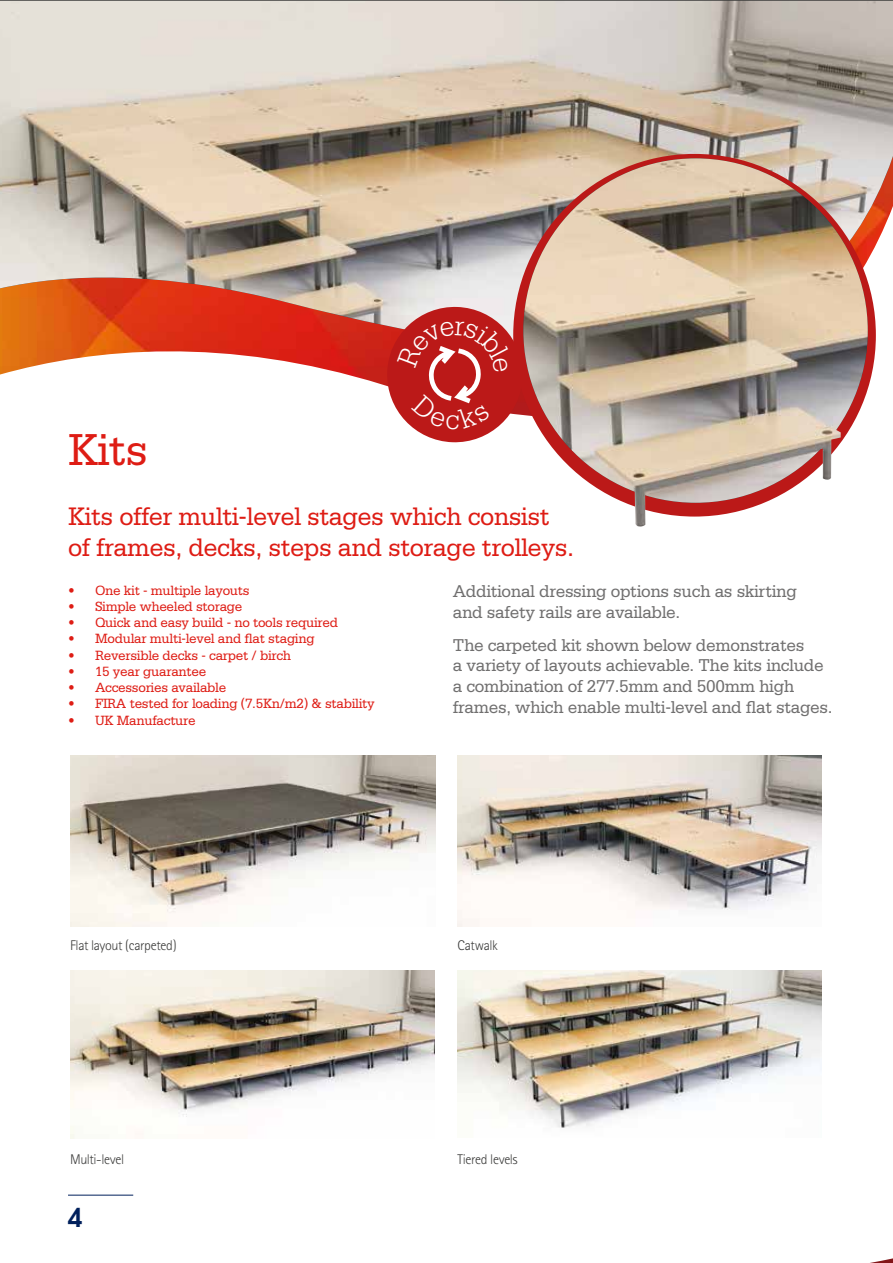
<style>
.page{position:relative;width:893px;height:1263px;background:#fff}
.page>*{position:absolute;margin:0;border:0;box-sizing:border-box;transform-origin:0 0}
.t1{font:47.25px "Serifa Std";color:#de1c14;scale:.95 1}
.t2{font:300 31.2px "Serifa BT";color:#fff}
.t3{font:300 30px "Serifa BT";color:#fff}
.t4{font:26.85px/30.6px "Serifa Std";letter-spacing:-.02em;color:#de1c14;scale:.95 1}
.t5{font:700 25.95px "Te X Gyre Adventor";color:#00205c}
.t6{font:18.15px/20.7px "Serifa Std";letter-spacing:-.02em;color:#706f6f;scale:.95 1}
.t7{font:14.1px "Serifa Std";letter-spacing:-.02em;color:#de1c14;scale:.95 1}
.t8{font:300 14.1px "Rotis Sans Serif";letter-spacing:-.025em;color:#3c3c3b}
</style>
<div class="page">
<img style="left:870px;top:1258px;width:23px;height:5px">
<svg style="left:0;top:352px;width:875px;height:45px"></svg>
<img style="left:0;top:1px;width:893px;height:351px">
<div style="left:513px;top:154px;width:363px;height:363px;background:#bb1918;border-radius:50%"></div>
<img style="left:523px;top:158px;width:345px;height:345px;border-radius:172px">
<img style="left:628px;top:426px;width:213px;height:101px">
<img style="left:70px;top:755px;width:365px;height:172px">
<img style="left:458px;top:755px;width:363px;height:172px">
<hr style="left:68px;top:1195px;width:65px;height:1px;background:#00205c">
<img style="left:458px;top:971px;width:363px;height:157px">
<img style="left:70px;top:971px;width:365px;height:167px">
<svg style="left:386px;top:306px;width:138px;height:137px"></svg>
<h1 class="t1" style="left:68px;top:423px;width:86px">Kits</h1>
<h2 class="t2" style="left:446px;top:391px;width:17px">c</h2>
<h3 class="t3" style="left:446px;top:402px;width:16px">c</h3>
<h2 class="t2" style="left:446px;top:404px;width:17px">c</h2>
<h3 class="t4" style="left:68px;top:501px;width:534px">Kits offer multi-level stages which consist of frames, decks, steps and storage trolleys.</h3>
<p class="t7" style="left:68px;top:582px;width:193px">• One kit - multiple layouts</p>
<p class="t7" style="left:68px;top:599px;width:185px">• Simple wheeled storage</p>
<p class="t7" style="left:68px;top:615px;width:286px">• Quick and easy build - no tools required</p>
<p class="t7" style="left:68px;top:631px;width:261px">• Modular multi-level and flat staging</p>
<p class="t7" style="left:68px;top:647px;width:236px">• Reversible decks - carpet / birch</p>
<p class="t7" style="left:68px;top:663px;width:147px">• 15 year guarantee</p>
<p class="t7" style="left:68px;top:680px;width:168px">• Accessories available</p>
<p class="t7" style="left:68px;top:696px;width:324px">• FIRA tested for loading (7.5Kn/m2) &amp; stability</p>
<p class="t7" style="left:68px;top:712px;width:136px">• UK Manufacture</p>
<p class="t6" style="left:453px;top:581px;width:364px">Additional dressing options such as skirting and safety rails are available.</p>
<p class="t6" style="left:453px;top:635px;width:401px">The carpeted kit shown below demonstrates<br>a variety of layouts achievable. The kits include a combination of 277.5mm and 500mm high frames, which enable multi-level and flat stages.</p>
<p class="t8" style="left:70px;top:937px;width:108px">Flat layout (carpeted)</p>
<p class="t8" style="left:70px;top:1151px;width:56px">Multi-level</p>
<h3 class="t5" style="left:68px;top:1195px;width:16px">4</h3>
<p class="t8" style="left:458px;top:937px;width:42px">Catwalk</p>
<p class="t8" style="left:458px;top:1151px;width:62px">Tiered levels</p>
</div>
